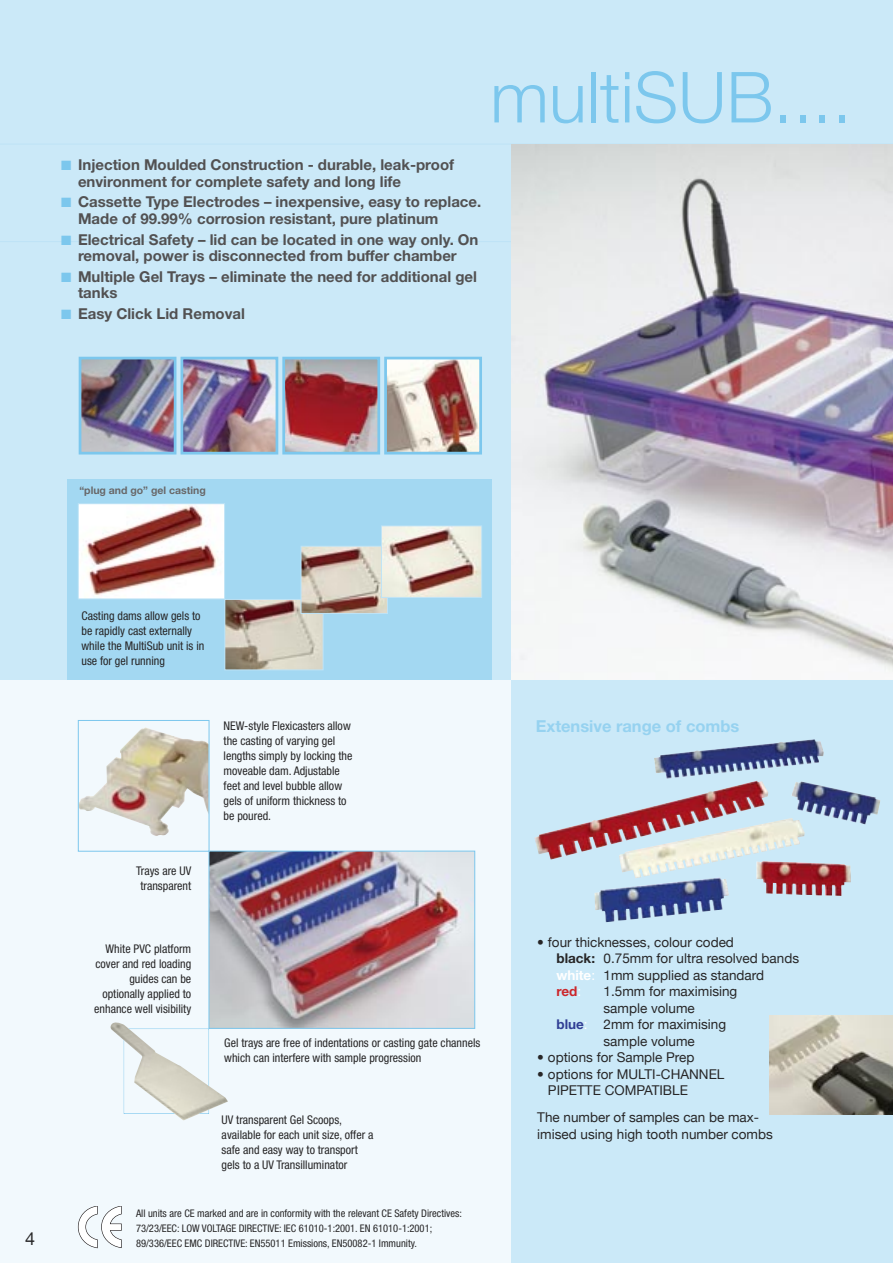
<style>
.page{position:relative;width:893px;height:1263px;background:#cbe9f8}
.page>*{position:absolute;margin:0;border:0;box-sizing:border-box;transform-origin:0 0}
.t1{font:300 70.5px "Helvetica Neue";color:#7cc7ed}
.t2{font:18px "Helvetica Neue";color:#272627}
.t3{font:700 16.5px "Helvetica Neue";color:#96d2f0}
.t4{font:700 15px/16.5px "Helvetica Neue";color:#525152}
.t5{font:13.5px/16.5px "Helvetica Neue";color:#272627}
.t6{font:condensed 12px/15px "Helvetica Neue";color:#272627}
.t7{font:condensed 10.5px/15px "Helvetica Neue";color:#272627}
.t8{font:700 10.5px "Helvetica Neue";color:#686768}
.s1{color:#7cc7ed}
.s2{font-weight:700}
.s3{font-weight:700;color:#fff}
.s4{color:#fff}
.s5{font-weight:700;color:#cc262b}
.s6{font-weight:700;color:#313f95}
</style>
<div class="page">
<div style="left:67px;top:480px;width:424px;height:200px;background:#a3d8f2"></div>
<div style="left:0;top:680px;width:511px;height:583px;background:#f2f9fd"></div>
<img style="left:211px;top:853px;width:262px;height:174px">
<div style="left:209px;top:851px;width:266px;height:178px;border:1px solid #7cc7ed"></div>
<img style="left:80px;top:727px;width:127px;height:109px">
<div style="left:78px;top:720px;width:131px;height:131px;border:1px solid #7cc7ed"></div>
<img style="left:226px;top:601px;width:95px;height:67px">
<div style="left:224px;top:599px;width:99px;height:71px;border:1px solid #bee3f6"></div>
<img style="left:80px;top:505px;width:143px;height:92px">
<div style="left:78px;top:503px;width:147px;height:96px;border:1px solid #bee3f6"></div>
<img style="left:303px;top:548px;width:83px;height:64px">
<div style="left:301px;top:546px;width:87px;height:68px;border:1px solid #bee3f6"></div>
<img style="left:110px;top:1022px;width:118px;height:99px">
<svg style="left:124px;top:1028px;width:85px;height:86px"></svg>
<img style="left:534px;top:739px;width:346px;height:121px">
<svg style="left:78px;top:1206px;width:44px;height:42px"></svg>
<hr style="left:0;top:144px;width:893px;height:1px;background:#bee3f6">
<hr style="left:0;top:241px;width:893px;height:1px;background:#bee3f6">
<img style="left:83px;top:361px;width:89px;height:89px">
<div style="left:79px;top:357px;width:97px;height:97px;border:3px solid #7cc7ed"></div>
<img style="left:185px;top:361px;width:89px;height:89px">
<div style="left:181px;top:357px;width:97px;height:97px;border:3px solid #7cc7ed"></div>
<img style="left:286px;top:361px;width:90px;height:89px">
<div style="left:282px;top:357px;width:98px;height:97px;border:3px solid #7cc7ed"></div>
<img style="left:388px;top:361px;width:90px;height:89px">
<div style="left:384px;top:357px;width:98px;height:97px;border:3px solid #7cc7ed"></div>
<img style="left:769px;top:1016px;width:124px;height:99px">
<img style="left:383px;top:527px;width:97px;height:69px">
<div style="left:381px;top:525px;width:101px;height:73px;border:1px solid #bee3f6"></div>
<img style="left:512px;top:144px;width:381px;height:536px">
<h1 class="t1" style="left:490px;top:54px;width:363px">multiSUB....</h1>
<p class="t4" style="left:78px;top:158px;width:378px;text-indent:-17px"><span class="s1">■</span> Injection Moulded Construction - durable, leak-proof environment for complete safety and long life</p>
<p class="t4" style="left:78px;top:195px;width:405px;text-indent:-17px"><span class="s1">■</span> Cassette Type Electrodes – inexpensive, easy to replace.<br>Made of 99.99% corrosion resistant, pure platinum</p>
<p class="t4" style="left:61px;top:232px;width:419px;text-align:center"><span class="s1">■</span> Electrical Safety – lid can be located in one way only. On removal, power is disconnected from buffer chamber</p>
<p class="t4" style="left:78px;top:270px;width:401px;text-indent:-17px"><span class="s1">■</span> Multiple Gel Trays – eliminate the need for additional gel tanks</p>
<p class="t4" style="left:61px;top:307px;width:185px"><span class="s1">■</span> Easy Click Lid Removal</p>
<p class="t8" style="left:79px;top:487px;width:128px">“plug and go” gel casting</p>
<h2 class="t2" style="left:25px;top:1228px;width:12px">4</h2>
<p class="t6" style="left:82px;top:609px;width:124px">Casting dams allow gels to be rapidly cast externally while the MultiSub unit is in use for gel running</p>
<p class="t6" style="left:136px;top:864px;width:57px;text-align:center">Trays are UV transparent</p>
<p class="t6" style="left:224px;top:719px;width:130px">NEW-style Flexicasters allow the casting of varying gel lengths simply by locking the moveable dam. Adjustable feet and level bubble allow gels of uniform thickness to be poured.</p>
<h3 class="t3" style="left:536px;top:720px;width:205px">Extensive range of combs</h3>
<p class="t6" style="left:94px;top:942px;width:98px;text-align:right">White PVC platform cover and red loading guides can be optionally applied to enhance well visibility</p>
<p class="t5" style="left:556px;top:934px;width:244px;text-indent:-19px">• four thicknesses, colour coded<br><span class="s2">black:</span> 0.75mm for ultra resolved bands <span class="s3">white</span><span class="s4">:</span> 1mm supplied as standard<br><span class="s5">red</span><span class="s4">:</span></p>
<p class="t5" style="left:604px;top:983px;width:135px">1.5mm for maximising</p>
<p class="t5" style="left:604px;top:1000px;width:93px">sample volume</p>
<p class="t5" style="left:556px;top:1016px;width:171px"><span class="s6">blue</span><span class="s4">:</span> 2mm for maximising</p>
<p class="t5" style="left:604px;top:1033px;width:93px">sample volume</p>
<p class="t5" style="left:537px;top:1049px;width:159px">• options for Sample Prep</p>
<p class="t5" style="left:548px;top:1066px;width:178px;text-indent:-11px">• options for MULTI-CHANNEL<br>PIPETTE COMPATIBLE</p>
<p class="t5" style="left:537px;top:1109px;width:237px">The number of samples can be max&shy;imised using high tooth number combs</p>
<p class="t6" style="left:224px;top:1036px;width:258px">Gel trays are free of indentations or casting gate channels which can interfere with sample progression</p>
<p class="t6" style="left:222px;top:1114px;width:153px">UV transparent Gel Scoops, available for each unit size, offer a safe and easy way to transport gels to a UV Transilluminator</p>
<p class="t7" style="left:136px;top:1206px;width:327px">All units are CE marked and are in conformity with the relevant CE Safety Directives:<br>73/23/EEC: LOW VOLTAGE DIRECTIVE: IEC 61010-1:2001. EN 61010-1:2001;<br>89/336/EEC EMC DIRECTIVE: EN55011 Emissions, EN50082-1 Immunity.</p>
</div>
